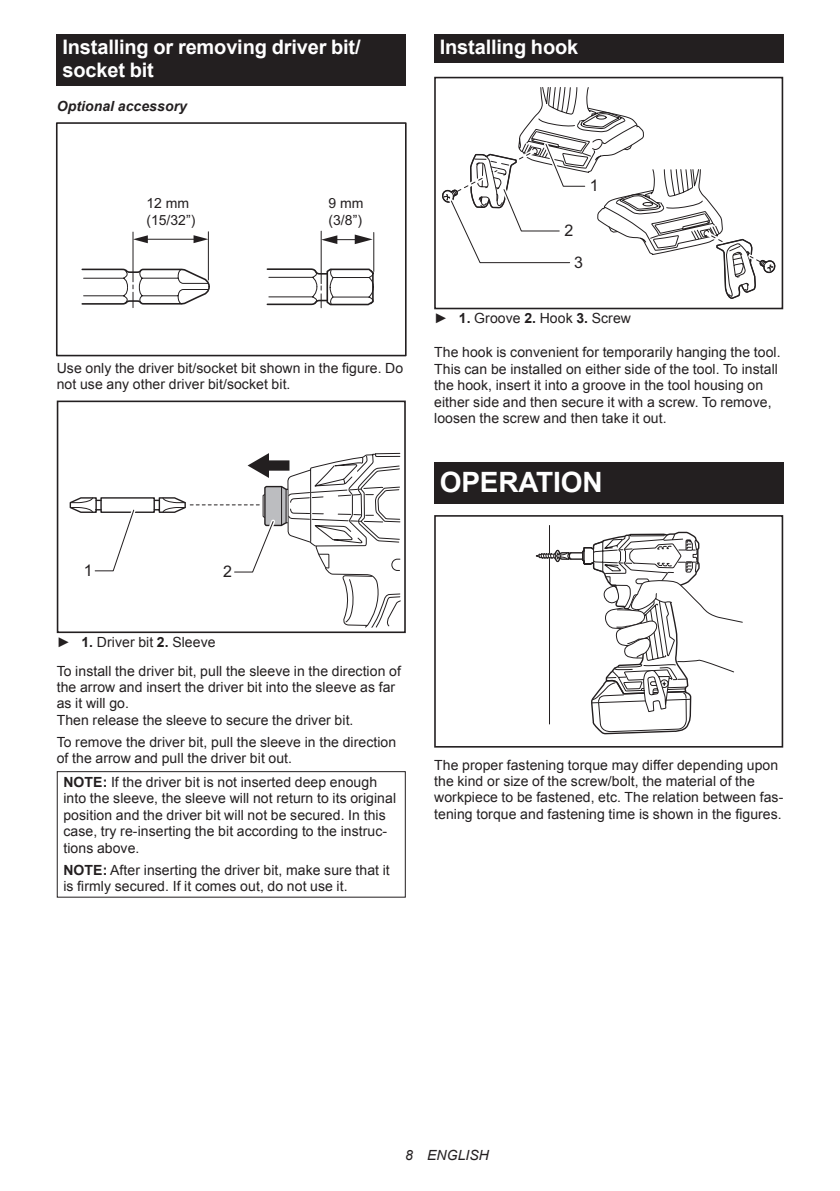
<style>
.page{position:relative;width:840px;height:1191px;background:#fff}
.page>*{position:absolute;margin:0;border:0;box-sizing:border-box;transform-origin:0 0}
.t1{font:700 28px "Arial";letter-spacing:-.01em;color:#fff}
.t2{font:700 20px/23.4px "Arial";letter-spacing:-.01em;color:#fff}
.t3{font:16px "Arial";color:#231f20}
.t4{font:14px/16.4px "Arial";letter-spacing:.005em;color:#231f20}
.t5{font:italic 700 14px "Arial";letter-spacing:.005em;color:#231f20}
.t6{font:italic 14px "Arial";letter-spacing:.005em;color:#231f20}
.s1{font-weight:700}
</style>
<div class="page">
<div style="left:57px;top:34px;width:348px;height:52px;background:#231f20"></div>
<svg style="left:266px;top:230px;width:109px;height:78px"></svg>
<svg style="left:81px;top:231px;width:129px;height:77px"></svg>
<div style="left:56px;top:122px;width:350px;height:234px;border:2px solid #231f20"></div>
<div style="left:57px;top:400px;width:348px;height:233px;border:2px solid #231f20"></div>
<svg style="left:68px;top:452px;width:333px;height:181px"></svg>
<div style="left:57px;top:771px;width:348px;height:126px;border:1px solid #231f20"></div>
<div style="left:434px;top:34px;width:348px;height:29px;background:#231f20"></div>
<div style="left:434px;top:77px;width:348px;height:232px;border:2px solid #231f20"></div>
<svg style="left:442px;top:87px;width:334px;height:212px"></svg>
<div style="left:434px;top:462px;width:348px;height:41px;background:#231f20"></div>
<svg style="left:535px;top:525px;width:207px;height:210px"></svg>
<div style="left:434px;top:515px;width:348px;height:232px;border:2px solid #231f20"></div>
<h2 class="t2" style="left:62px;top:36px;width:299px">Installing or removing driver bit/ socket bit</h2>
<p class="t5" style="left:57px;top:97px;width:132px">Optional accessory</p>
<p class="t4" style="left:146px;top:195px;width:51px">12 mm (15/32”)</p>
<p class="t4" style="left:328px;top:195px;width:37px">9 mm (3/8”)</p>
<p class="t4" style="left:57px;top:360px;width:348px">Use only the driver bit/socket bit shown in the figure. Do not use any other driver bit/socket bit.</p>
<p class="t3" style="left:84px;top:559px;width:10px">1</p>
<p class="t3" style="left:223px;top:560px;width:10px">2</p>
<p class="t4" style="left:57px;top:627px;width:345px;line-height:28.8px">► <span class="s1">1.</span> Driver bit <span class="s1">2.</span> Sleeve<br>To install the driver bit, pull the sleeve in the direction of</p>
<p class="t4" style="left:57px;top:679px;width:340px">the arrow and insert the driver bit into the sleeve as far as it will go.<br>Then release the sleeve to secure the driver bit.</p>
<p class="t4" style="left:57px;top:733px;width:341px">To remove the driver bit, pull the sleeve in the direction of the arrow and pull the driver bit out.</p>
<p class="t4" style="left:63px;top:774px;width:334px"><span class="s1">NOTE:</span> If the driver bit is not inserted deep enough into the sleeve, the sleeve will not return to its original position and the driver bit will not be secured. In this case, try re-inserting the bit according to the instruc&shy;tions above.</p>
<p class="t4" style="left:63px;top:861px;width:328px"><span class="s1">NOTE:</span> After inserting the driver bit, make sure that it is firmly secured. If it comes out, do not use it.</p>
<h2 class="t2" style="left:439px;top:36px;width:140px">Installing hook</h2>
<p class="t3" style="left:589px;top:175px;width:10px">1</p>
<p class="t3" style="left:564px;top:220px;width:10px">2</p>
<p class="t3" style="left:574px;top:252px;width:10px">3</p>
<p class="t4" style="left:434px;top:310px;width:198px">► <span class="s1">1.</span> Groove <span class="s1">2.</span> Hook <span class="s1">3.</span> Screw</p>
<p class="t4" style="left:434px;top:344px;width:348px">The hook is convenient for temporarily hanging the tool.<br>This can be installed on either side of the tool. To install the hook, insert it into a groove in the tool housing on either side and then secure it with a screw. To remove, loosen the screw and then take it out.</p>
<h1 class="t1" style="left:439px;top:464px;width:164px">OPERATION</h1>
<p class="t4" style="left:434px;top:756px;width:350px">The proper fastening torque may differ depending upon the kind or size of the screw/bolt, the material of the workpiece to be fastened, etc. The relation between fas&shy;tening torque and fastening time is shown in the figures.</p>
<p class="t6" style="left:405px;top:1146px;width:85px">8 ENGLISH</p>
</div>
